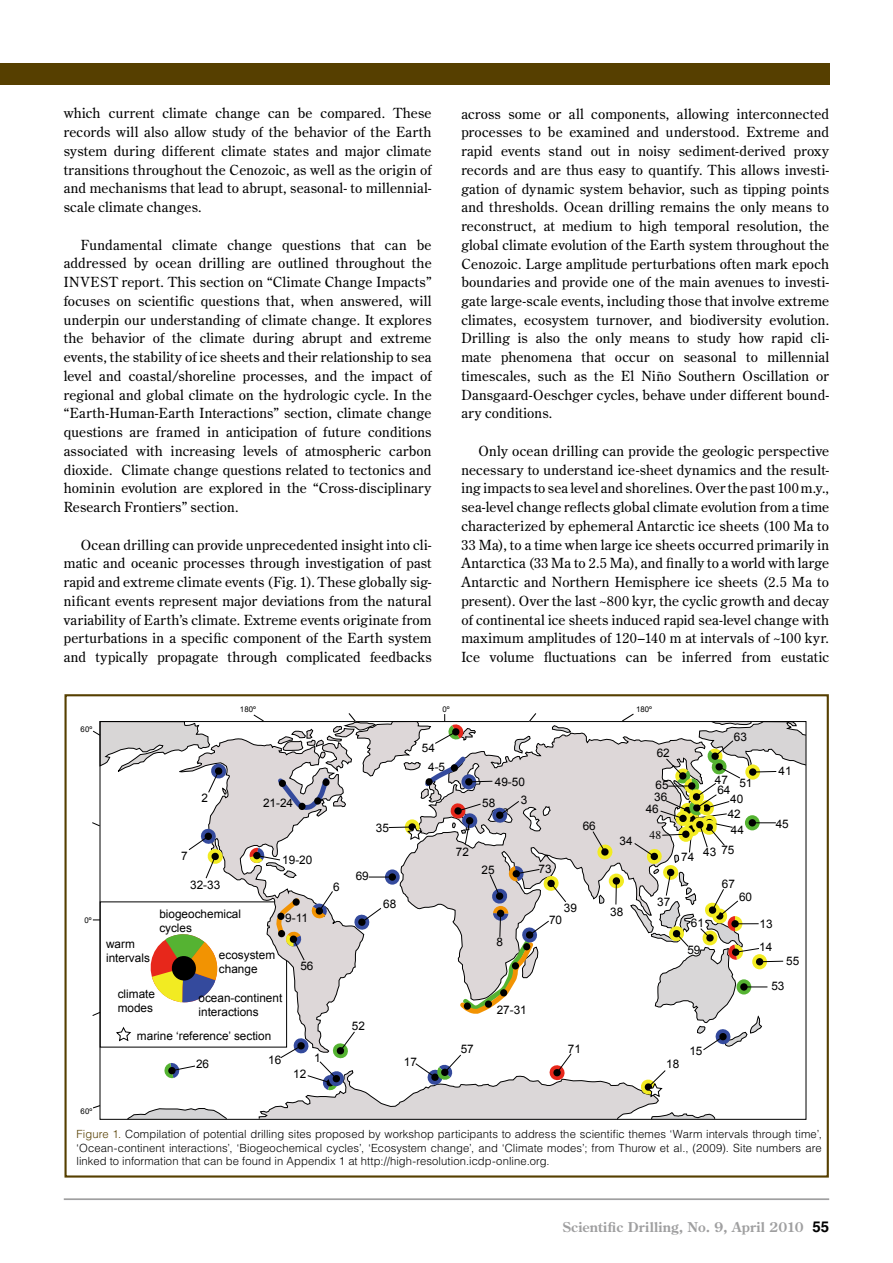
<style>
.page{position:relative;width:893px;height:1263px;background:#fff}
.page>*{position:absolute;margin:0;border:0;box-sizing:border-box;transform-origin:0 0}
.t1{font:13.8px/18.8px "Century Old Style Std";letter-spacing:.015em;color:#000;text-align:justify}
.t2{font:700 13.5px "Century Old Style Std";letter-spacing:.02em;color:#9f9fa0}
.t3{font:11.7px/14.1px "Arial";color:#000}
.t4{font:11.7px "Times";color:#000}
.t5{font:300 11.25px/13.5px "Helvetica LT Std";letter-spacing:.005em;color:#000;text-align:justify}
.t6{font:7.8px "Arial";color:#000}
.s1{color:#563f00}
.s2{font-family:"Helvetica LT Std";font-size:15px;color:#000}
</style>
<div class="page">
<hr style="left:64px;top:1198px;width:765px;height:2px;background:#9f9fa0">
<div style="left:0;top:64px;width:829px;height:21px;background:#563f00"></div>
<div style="left:64px;top:694px;width:765px;height:483px;border:2px solid #563f00"></div>
<svg style="left:177px;top:738px;width:72px;height:310px"></svg>
<svg style="left:127px;top:1108px;width:100px;height:12px"></svg>
<svg style="left:93px;top:1105px;width:7px;height:3px"></svg>
<svg style="left:92px;top:1012px;width:9px;height:4px"></svg>
<svg style="left:92px;top:822px;width:8px;height:4px"></svg>
<svg style="left:164px;top:1063px;width:31px;height:16px"></svg>
<div style="left:168px;top:1067px;width:8px;height:8px;background:#000;border-radius:3px"></div>
<svg style="left:188px;top:828px;width:36px;height:51px"></svg>
<svg style="left:93px;top:721px;width:134px;height:73px"></svg>
<svg style="left:249px;top:713px;width:557px;height:407px"></svg>
<div style="left:682px;top:830px;width:8px;height:8px;background:#000;border-radius:50%"></div>
<div style="left:293px;top:898px;width:7px;height:8px;background:#000;border-radius:50%"></div>
<div style="left:277px;top:913px;width:7px;height:7px;background:#000;border-radius:50%"></div>
<div style="left:278px;top:930px;width:7px;height:7px;background:#000;border-radius:50%"></div>
<div style="left:523px;top:943px;width:7px;height:7px;background:#000;border-radius:50%"></div>
<div style="left:512px;top:962px;width:7px;height:7px;background:#000;border-radius:50%"></div>
<div style="left:464px;top:1002px;width:7px;height:8px;background:#000;border-radius:50%"></div>
<div style="left:485px;top:1000px;width:7px;height:8px;background:#000;border-radius:50%"></div>
<div style="left:500px;top:989px;width:7px;height:7px;background:#000;border-radius:50%"></div>
<div style="left:322px;top:779px;width:8px;height:7px;background:#000;border-radius:50%"></div>
<div style="left:279px;top:780px;width:7px;height:7px;background:#000;border-radius:50%"></div>
<div style="left:298px;top:803px;width:8px;height:7px;background:#000;border-radius:50%"></div>
<div style="left:314px;top:797px;width:7px;height:8px;background:#000;border-radius:50%"></div>
<div style="left:426px;top:778px;width:7px;height:7px;background:#000;border-radius:50%"></div>
<div style="left:451px;top:764px;width:7px;height:7px;background:#000;border-radius:50%"></div>
<svg style="left:150px;top:930px;width:72px;height:77px"></svg>
<svg style="left:116px;top:1026px;width:15px;height:16px"></svg>
<p class="t1" style="left:64px;top:104px;width:369px">which current climate change can be compared. These records will also allow study of the behavior of the Earth system during different climate states and major climate transitions throughout the Cenozoic, as well as the origin of and mechanisms that lead to abrupt, seasonal- to millennial&shy;scale climate changes.</p>
<p class="t1" style="left:64px;top:235px;width:369px;text-indent:17px">Fundamental climate change questions that can be addressed by ocean drilling are outlined throughout the INVEST report. This section on “Climate Change Impacts” focuses on scientific questions that, when answered, will underpin our understanding of climate change. It explores the behavior of the climate during abrupt and extreme events, the stability of ice sheets and their relationship to sea level and coastal/shoreline processes, and the impact of regional and global climate on the hydrologic cycle. In the “Earth-Human-Earth Interactions” section, climate change questions are framed in anticipation of future conditions associated with increasing levels of atmospheric carbon dioxide. Climate change questions related to tectonics and hominin evolution are explored in the “Cross-disciplinary Research Frontiers” section.</p>
<p class="t1" style="left:64px;top:535px;width:369px;text-indent:17px">Ocean drilling can provide unprecedented insight into cli&shy;matic and oceanic processes through investigation of past rapid and extreme climate events (Fig. 1). These globally sig&shy;nificant events represent major deviations from the natural variability of Earth’s climate. Extreme events originate from perturbations in a specific component of the Earth system and typically propagate through complicated feedbacks</p>
<p class="t1" style="left:461px;top:104px;width:369px">across some or all components, allowing interconnected processes to be examined and understood. Extreme and rapid events stand out in noisy sediment-derived proxy records and are thus easy to quantify. This allows investi&shy;gation of dynamic system behavior, such as tipping points and thresholds. Ocean drilling remains the only means to reconstruct, at medium to high temporal resolution, the global climate evolution of the Earth system throughout the Cenozoic. Large amplitude perturbations often mark epoch boundaries and provide one of the main avenues to investi&shy;gate large-scale events, including those that involve extreme climates, ecosystem turnover, and biodiversity evolution.<br>Drilling is also the only means to study how rapid cli&shy;mate phenomena that occur on seasonal to millennial timescales, such as the El Niño Southern Oscillation or Dansgaard-Oeschger cycles, behave under different bound&shy;ary conditions.</p>
<p class="t1" style="left:461px;top:441px;width:369px;text-indent:17px">Only ocean drilling can provide the geologic perspective necessary to understand ice-sheet dynamics and the result&shy;ing impacts to sea level and shorelines. Over the past 100 m.y., sea-level change reflects global climate evolution from a time characterized by ephemeral Antarctic ice sheets (100 Ma to 33 Ma), to a time when large ice sheets occurred primarily in Antarctica (33 Ma to 2.5 Ma), and finally to a world with large Antarctic and Northern Hemisphere ice sheets (2.5 Ma to present). Over the last ~800 kyr, the cyclic growth and decay of continental ice sheets induced rapid sea-level change with maximum amplitudes of 120–140 m at intervals of ~100 kyr.<br>Ice volume fluctuations can be inferred from eustatic</p>
<p class="t6" style="left:81px;top:724px;width:13px">60º</p>
<p class="t6" style="left:85px;top:915px;width:9px">0º</p>
<p class="t6" style="left:81px;top:1106px;width:13px">60º</p>
<p class="t6" style="left:240px;top:704px;width:17px">180º</p>
<p class="t6" style="left:442px;top:704px;width:9px">0º</p>
<p class="t6" style="left:636px;top:704px;width:17px">180º</p>
<p class="t3" style="left:422px;top:741px;width:15px">54</p>
<p class="t3" style="left:428px;top:760px;width:19px">4-5</p>
<p class="t3" style="left:657px;top:746px;width:15px">62</p>
<p class="t3" style="left:734px;top:730px;width:15px">63</p>
<p class="t3" style="left:715px;top:773px;width:15px">47</p>
<p class="t3" style="left:495px;top:775px;width:32px">49-50</p>
<p class="t3" style="left:739px;top:776px;width:15px">51</p>
<p class="t3" style="left:656px;top:778px;width:15px">65</p>
<p class="t3" style="left:717px;top:783px;width:15px">64</p>
<p class="t3" style="left:654px;top:790px;width:15px">36</p>
<p class="t3" style="left:201px;top:791px;width:8px">2</p>
<p class="t3" style="left:521px;top:793px;width:8px">3</p>
<p class="t3" style="left:730px;top:792px;width:15px">40</p>
<p class="t3" style="left:263px;top:796px;width:32px">21-24</p>
<p class="t3" style="left:482px;top:796px;width:15px">58</p>
<p class="t3" style="left:646px;top:802px;width:15px">46</p>
<p class="t3" style="left:728px;top:807px;width:15px">42</p>
<p class="t3" style="left:181px;top:848px;width:8px">7</p>
<p class="t3" style="left:190px;top:878px;width:32px">32-33</p>
<p class="t3" style="left:282px;top:853px;width:32px">19-20</p>
<p class="t3" style="left:159px;top:907px;width:83px">biogeochemical cycles</p>
<p class="t3" style="left:219px;top:948px;width:58px">ecosystem change</p>
<p class="t3" style="left:199px;top:990px;width:85px">ocean-continent interactions</p>
<p class="t3" style="left:285px;top:911px;width:24px">9-11</p>
<p class="t3" style="left:106px;top:937px;width:45px">warm intervals</p>
<p class="t3" style="left:300px;top:958px;width:15px">56</p>
<p class="t3" style="left:118px;top:987px;width:39px">climate modes</p>
<p class="t3" style="left:137px;top:1028px;width:136px">marine ‘reference’ section</p>
<p class="t3" style="left:333px;top:880px;width:8px">6</p>
<p class="t3" style="left:376px;top:821px;width:15px">35</p>
<p class="t3" style="left:356px;top:869px;width:15px">69</p>
<p class="t3" style="left:383px;top:897px;width:15px">68</p>
<p class="t3" style="left:352px;top:1019px;width:15px">52</p>
<p class="t3" style="left:456px;top:845px;width:15px">72</p>
<p class="t3" style="left:481px;top:862px;width:15px">25</p>
<p class="t3" style="left:496px;top:935px;width:8px">8</p>
<p class="t3" style="left:583px;top:819px;width:15px">66</p>
<p class="t3" style="left:620px;top:833px;width:15px">34</p>
<p class="t4" style="left:649px;top:828px;width:13px">48</p>
<p class="t3" style="left:681px;top:849px;width:15px">74</p>
<p class="t3" style="left:731px;top:823px;width:15px">44</p>
<p class="t3" style="left:721px;top:843px;width:15px">75</p>
<p class="t3" style="left:703px;top:845px;width:15px">43</p>
<p class="t3" style="left:538px;top:862px;width:15px">73</p>
<p class="t3" style="left:722px;top:876px;width:15px">67</p>
<p class="t3" style="left:564px;top:901px;width:15px">39</p>
<p class="t3" style="left:549px;top:913px;width:15px">70</p>
<p class="t3" style="left:610px;top:905px;width:15px">38</p>
<p class="t3" style="left:657px;top:895px;width:15px">37</p>
<p class="t3" style="left:691px;top:916px;width:15px">61</p>
<p class="t3" style="left:739px;top:890px;width:15px">60</p>
<p class="t3" style="left:687px;top:943px;width:15px">59</p>
<p class="t3" style="left:497px;top:1003px;width:32px">27-31</p>
<p class="t3" style="left:196px;top:1057px;width:15px">26</p>
<p class="t3" style="left:461px;top:1041px;width:15px">57</p>
<p class="t3" style="left:568px;top:1042px;width:15px">71</p>
<p class="t3" style="left:314px;top:1051px;width:8px">1</p>
<p class="t3" style="left:268px;top:1053px;width:15px">16</p>
<p class="t3" style="left:404px;top:1055px;width:15px">17</p>
<p class="t3" style="left:666px;top:1057px;width:15px">18</p>
<p class="t3" style="left:293px;top:1066px;width:15px">12</p>
<p class="t3" style="left:689px;top:1044px;width:15px">15</p>
<p class="t3" style="left:779px;top:764px;width:15px">41</p>
<p class="t3" style="left:776px;top:817px;width:15px">45</p>
<p class="t3" style="left:759px;top:913px;width:15px;line-height:23px">13<br>14</p>
<p class="t3" style="left:786px;top:954px;width:15px">55</p>
<p class="t3" style="left:771px;top:979px;width:15px">53</p>
<p class="t5" style="left:77px;top:1127px;width:747px"><span class="s1">Figure 1.</span> Compilation of potential drilling sites proposed by workshop participants to address the scientific themes ‘Warm intervals through time’, ‘Ocean-continent interactions’, ‘Biogeochemical cycles’, ‘Ecosystem change’, and ‘Climate modes’; from Thurow et al., (2009). Site numbers are linked to information that can be found in Appendix 1 at http://high-resolution.icdp-online.org.</p>
<p class="t2" style="left:563px;top:1218px;width:268px">Scientific Drilling, No. 9, April 2010 <span class="s2">55</span></p>
</div>
